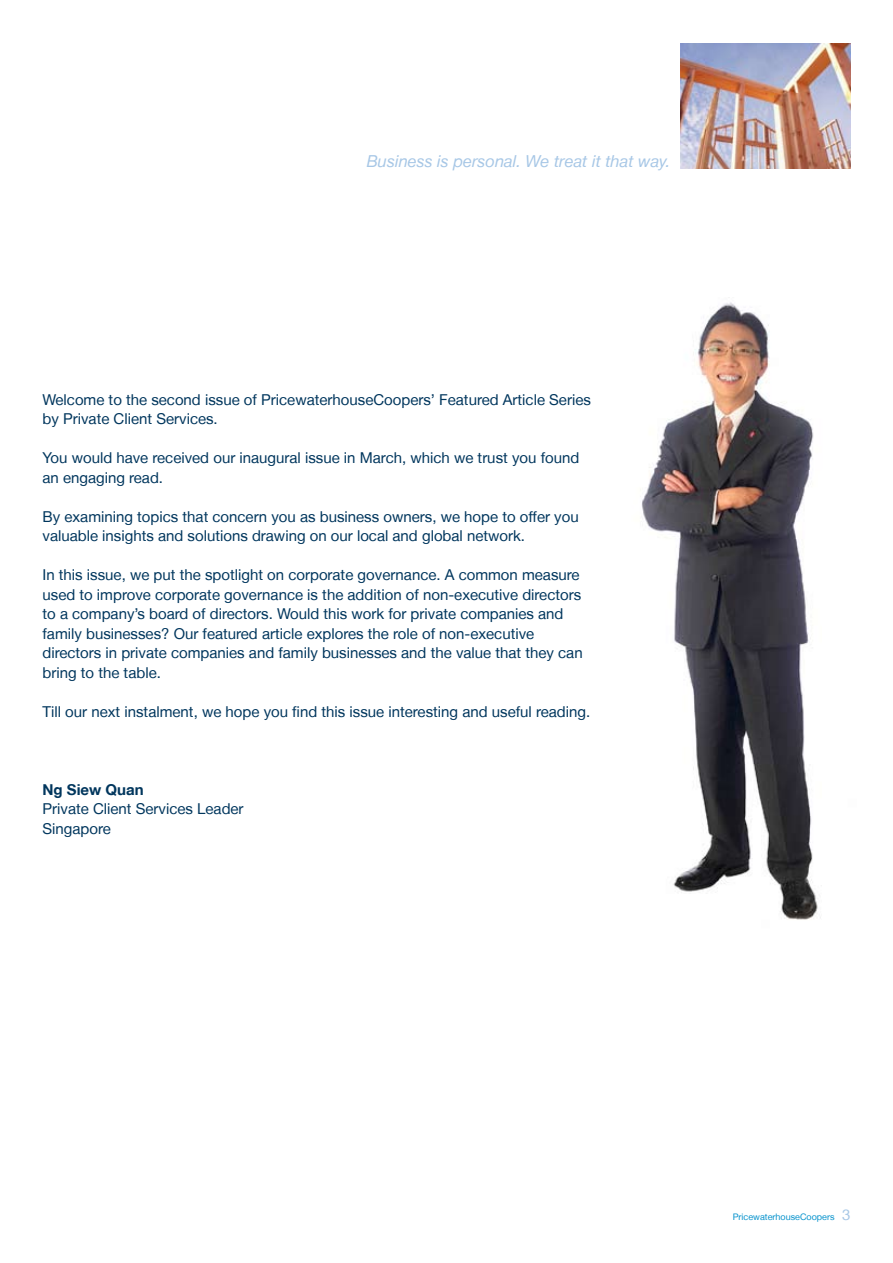
<style>
.page{position:relative;width:893px;height:1263px;background:#fff}
.page>*{position:absolute;margin:0;border:0;box-sizing:border-box;transform-origin:0 0}
.t1{font:italic 16.5px "Helvetica Neue LT";color:#a7c7e6}
.t2{font:15px/19.5px "Helvetica Neue LT";color:#00365d}
.t3{font:700 15px "Helvetica Neue LT";color:#00365d}
.t4{font:9px "Helvetica Neue LT";color:#0793cd}
.s1{font-size:15px;color:#a7c7e6}
</style>
<div class="page">
<img style="left:680px;top:43px;width:170px;height:126px">
<img style="left:641px;top:302px;width:180px;height:618px">
<p class="t1" style="left:367px;top:152px;width:305px">Business is personal. We treat it that way.</p>
<p class="t2" style="left:43px;top:389px;width:550px">Welcome to the second issue of PricewaterhouseCoopers’ Featured Article Series by Private Client Services.</p>
<p class="t2" style="left:43px;top:448px;width:538px">You would have received our inaugural issue in March, which we trust you found an engaging read.</p>
<p class="t2" style="left:43px;top:506px;width:538px">By examining topics that concern you as business owners, we hope to offer you valuable insights and solutions drawing on our local and global network.</p>
<p class="t2" style="left:43px;top:565px;width:542px">In this issue, we put the spotlight on corporate governance. A common measure used to improve corporate governance is the addition of non-executive directors to a company’s board of directors. Would this work for private companies and family businesses? Our featured article explores the role of non-executive directors in private companies and family businesses and the value that they can bring to the table.</p>
<p class="t2" style="left:43px;top:701px;width:549px">Till our next instalment, we hope you find this issue interesting and useful reading.</p>
<p class="t3" style="left:43px;top:780px;width:103px">Ng Siew Quan</p>
<p class="t2" style="left:43px;top:799px;width:203px">Private Client Services Leader<br>Singapore</p>
<p class="t4" style="left:733px;top:1212px;width:119px">PricewaterhouseCoopers <span class="s1">3</span></p>
</div>
